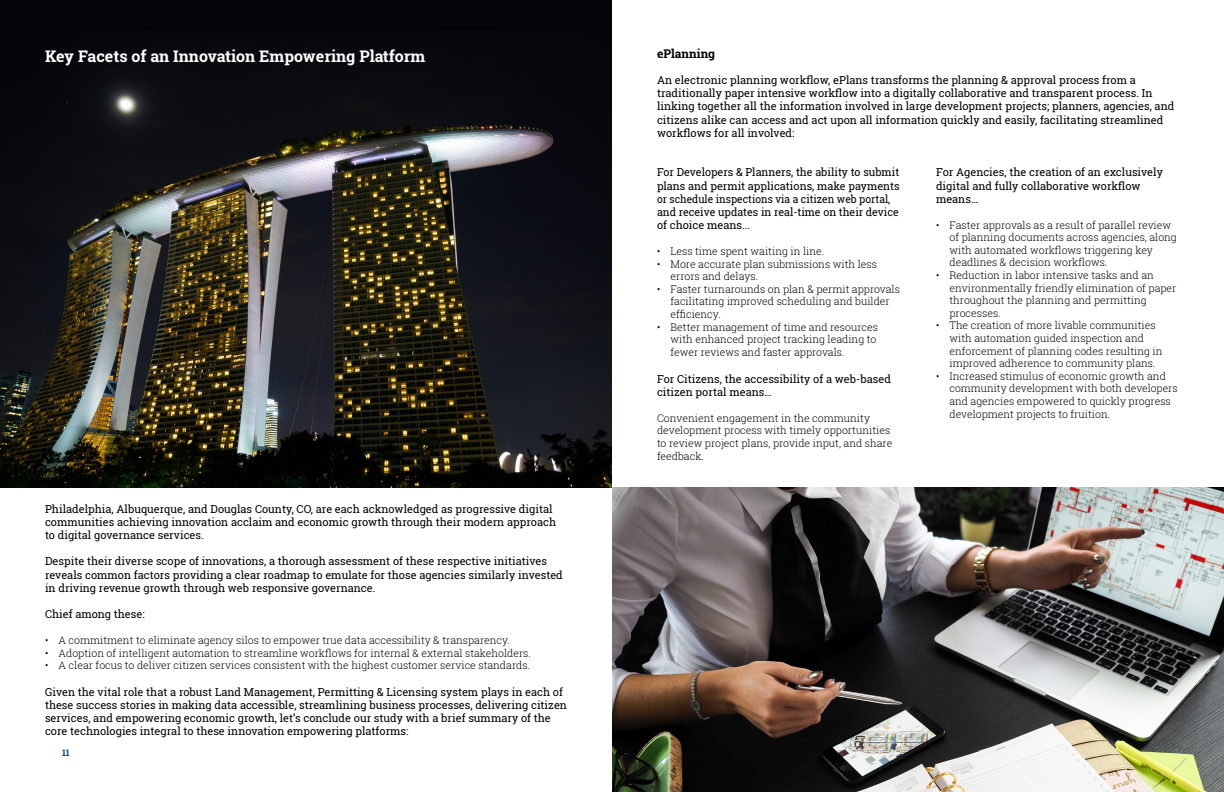
<style>
.page{position:relative;width:1224px;height:792px;background:#fff}
.page>*{position:absolute;margin:0;border:0;box-sizing:border-box;transform-origin:0 0}
.t1{font:700 16px "Roboto Slab";color:#fff}
.t2{font:700 12px "Roboto Slab";color:#000}
.t3{font:11px/13.2px "Roboto Slab";color:#000}
.t4{font:300 10.5px/12.6px "Roboto Slab";color:#000}
.t5{font:700 9px "Roboto Slab";color:#004891}
</style>
<div class="page">
<img style="left:0;top:30px;width:612px;height:457px">
<div style="left:0;top:0;width:612px;height:30px;background:#050409"></div>
<img style="left:612px;top:487px;width:612px;height:305px">
<p class="t1" style="left:45px;top:45px;width:382px">Key Facets of an Innovation Empowering Platform</p>
<p class="t3" style="left:45px;top:502px;width:513px">Philadelphia, Albuquerque, and Douglas County, CO, are each acknowledged as progressive digital communities achieving innovation acclaim and economic growth through their modern approach to digital governance services.</p>
<p class="t3" style="left:45px;top:555px;width:519px">Despite their diverse scope of innovations, a thorough assessment of these respective initiatives reveals common factors providing a clear roadmap to emulate for those agencies similarly invested in driving revenue growth through web responsive governance.</p>
<p class="t3" style="left:45px;top:608px;width:101px">Chief among these:</p>
<p class="t4" style="left:45px;top:634px;width:467px">• A commitment to eliminate agency silos to empower true data accessibility &amp; transparency.</p>
<p class="t4" style="left:45px;top:646px;width:487px">• Adoption of intelligent automation to streamline workflows for internal &amp; external stakeholders.</p>
<p class="t4" style="left:45px;top:659px;width:487px">• A clear focus to deliver citizen services consistent with the highest customer service standards.</p>
<p class="t3" style="left:45px;top:685px;width:524px">Given the vital role that a robust Land Management, Permitting &amp; Licensing system plays in each of these success stories in making data accessible, streamlining business processes, delivering citizen services, and empowering economic growth, let’s conclude our study with a brief summary of the core technologies integral to these innovation empowering platforms:</p>
<p class="t5" style="left:62px;top:747px;width:9px">11</p>
<p class="t2" style="left:657px;top:45px;width:60px">ePlanning</p>
<p class="t3" style="left:657px;top:73px;width:519px">An electronic planning workflow, ePlans transforms the planning &amp; approval process from a traditionally paper intensive workflow into a digitally collaborative and transparent process. In linking together all the information involved in large development projects; planners, agencies, and citizens alike can access and act upon all information quickly and easily, facilitating streamlined workflows for all involved:</p>
<p class="t3" style="left:657px;top:166px;width:244px">For Developers &amp; Planners, the ability to submit plans and permit applications, make payments or schedule inspections via a citizen web portal, and receive updates in real-time on their device of choice means...</p>
<p class="t4" style="left:657px;top:245px;width:169px">• Less time spent waiting in line.</p>
<p class="t4" style="left:670px;top:257px;width:208px;text-indent:-14px">• More accurate plan submissions with less errors and delays.</p>
<p class="t4" style="left:670px;top:282px;width:231px;text-indent:-14px">• Faster turnarounds on plan &amp; permit approvals facilitating improved scheduling and builder efficiency.</p>
<p class="t4" style="left:670px;top:320px;width:209px;line-height:12.9px;text-indent:-14px">• Better management of time and resources with enhanced project tracking leading to fewer reviews and faster approvals.</p>
<p class="t3" style="left:657px;top:372px;width:236px">For Citizens, the accessibility of a web-based citizen portal means…</p>
<p class="t4" style="left:657px;top:411px;width:215px">Convenient engagement in the community</p>
<p class="t4" style="left:657px;top:424px;width:237px">development process with timely opportunities to review project plans, provide input, and share feedback.</p>
<p class="t3" style="left:936px;top:166px;width:228px">For Agencies, the creation of an exclusively</p>
<p class="t3" style="left:936px;top:179px;width:206px">digital and fully collaborative workflow means…</p>
<p class="t4" style="left:950px;top:218px;width:229px;text-indent:-14px">• Faster approvals as a result of parallel review of planning documents across agencies, along with automated workflows triggering key deadlines &amp; decision workflows.</p>
<p class="t4" style="left:950px;top:269px;width:228px;text-indent:-14px">• Reduction in labor intensive tasks and an environmentally friendly elimination of paper throughout the planning and permitting processes.</p>
<p class="t4" style="left:950px;top:319px;width:215px;text-indent:-14px">• The creation of more livable communities with automation guided inspection and enforcement of planning codes resulting in improved adherence to community plans.</p>
<p class="t4" style="left:950px;top:369px;width:230px;text-indent:-14px">• Increased stimulus of economic growth and community development with both developers and agencies empowered to quickly progress development projects to fruition.</p>
</div>
